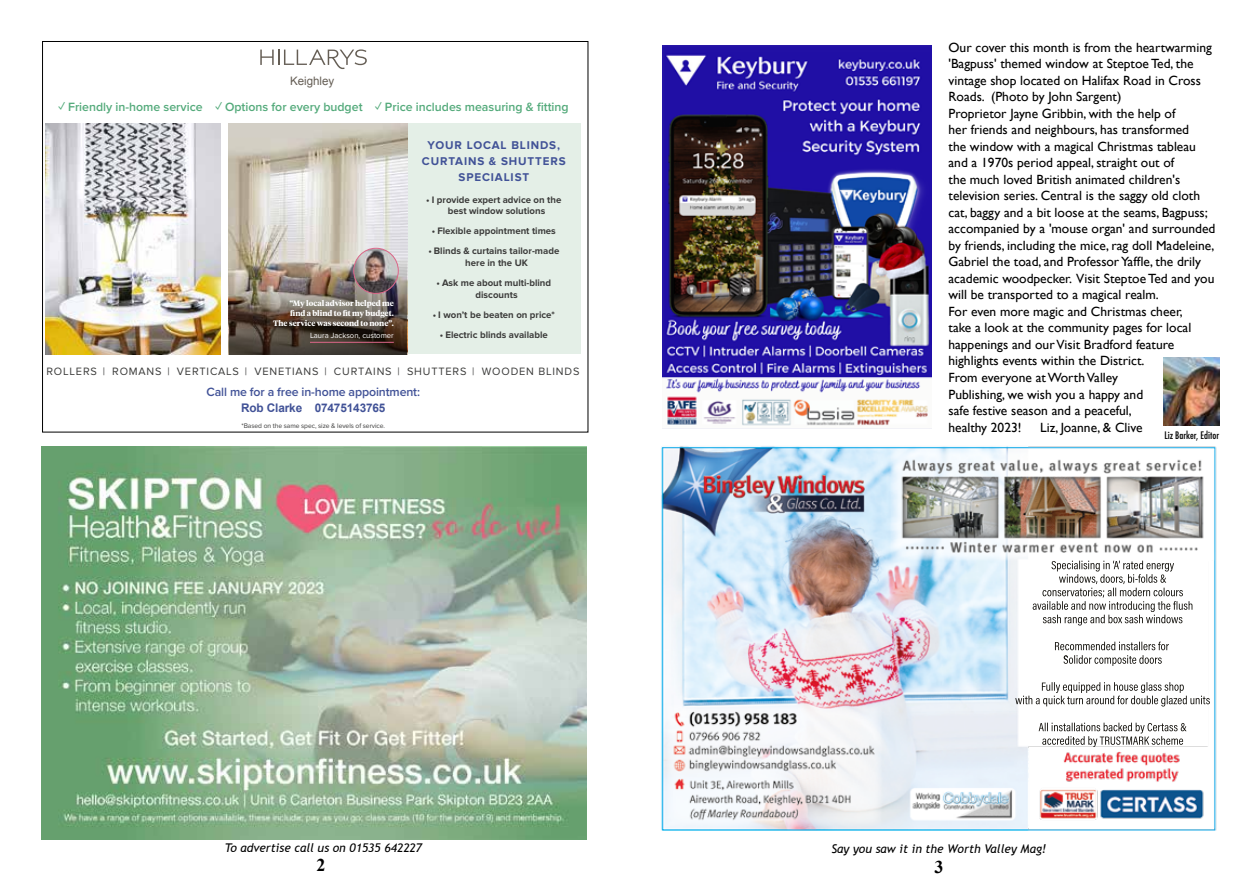
<style>
.page{position:relative;width:1259px;height:893px;background:#fff}
.page>*{position:absolute;margin:0;border:0;box-sizing:border-box;transform-origin:0 0}
.t1{font:700 18px "Times New Roman";color:#000}
.t2{font:13.35px/16.5px "Gill Sans";color:#000}
.t3{font:600 12.45px "Proxima Nova";color:#54aa7b}
.t4{font:600 12.45px "Proxima Nova";letter-spacing:-.01em;color:#415297}
.t5{font:italic 12px "Trebuchet MS";color:#000}
.t6{font:700 11.85px "Arial";letter-spacing:-.01em;color:#415297}
.t7{font:700 11.7px/15.6px "Proxima Nova";letter-spacing:.075em;color:#415297;text-align:center}
.t8{font:11.7px "Arial";color:#655e55}
.t9{font:11.1px "Proxima Nova";letter-spacing:.075em;color:#3c3c3b}
.t10{font:500 condensed 10.05px "Futura";color:#000}
.t11{font:700 9.75px/11.7px "Proxima Nova";color:#3c3c3b;text-align:center}
.t12{font:700 7.8px/9.8px "Tiempos Headline";color:#fff;text-align:right}
.t13{font:7.8px "Proxima Nova";color:#fff}
.t14{font:6.75px "Proxima Nova";letter-spacing:-.01em;color:#3c3c3b}
</style>
<div class="page">
<img style="left:1163px;top:357px;width:57px;height:68px">
<div style="left:406px;top:123px;width:175px;height:231px;background:#e4efe7"></div>
<svg style="left:260px;top:49px;width:107px;height:20px"></svg>
<img style="left:46px;top:123px;width:175px;height:231px">
<img style="left:229px;top:123px;width:178px;height:231px">
<img style="left:229px;top:200px;width:177px;height:154px">
<img style="left:354px;top:248px;width:44px;height:45px;border-radius:22px">
<div style="left:353px;top:248px;width:46px;height:46px;border:1px solid #dc6689;border-radius:50%"></div>
<hr style="left:310px;top:342px;width:84px;height:1px;background:#dc6689">
<img style="left:662px;top:46px;width:270px;height:380px">
<img style="left:661px;top:446px;width:556px;height:384px">
<img style="left:41px;top:446px;width:545px;height:393px">
<p class="t8" style="left:290px;top:73px;width:46px">Keighley</p>
<p class="t3" style="left:58px;top:100px;width:512px">✓ Friendly in-home service ✓ Options for every budget ✓ Price includes measuring &amp; fitting</p>
<p class="t12" style="left:273px;top:298px;width:122px">“My local advisor helped me find a blind to fit my budget.<br>The service was second to none”.</p>
<p class="t13" style="left:310px;top:331px;width:85px">Laura Jackson, customer</p>
<p class="t7" style="left:422px;top:138px;width:145px">YOUR LOCAL BLINDS,<br>CURTAINS &amp; SHUTTERS<br>SPECIALIST</p>
<p class="t11" style="left:426px;top:194px;width:137px">• I provide expert advice on the best window solutions</p>
<p class="t11" style="left:432px;top:226px;width:125px">• Flexible appointment times</p>
<p class="t11" style="left:428px;top:246px;width:132px">• Blinds &amp; curtains tailor-made here in the UK</p>
<p class="t11" style="left:436px;top:277px;width:116px">• Ask me about multi-blind discounts</p>
<p class="t11" style="left:433px;top:309px;width:124px">• I won’t be beaten on price*</p>
<p class="t11" style="left:440px;top:329px;width:109px">• Electric blinds available</p>
<p class="t9" style="left:46px;top:365px;width:534px">ROLLERS | ROMANS | VERTICALS | VENETIANS | CURTAINS | SHUTTERS | WOODEN BLINDS</p>
<p class="t4" style="left:206px;top:384px;width:215px">Call me for a free in-home appointment:</p>
<p class="t6" style="left:241px;top:400px;width:146px">Rob Clarke 07475143765</p>
<p class="t14" style="left:241px;top:422px;width:145px">*Based on the same spec, size &amp; levels of service.</p>
<p class="t2" style="left:948px;top:39px;width:268px">Our cover this month is from the heartwarming 'Bagpuss' themed window at Steptoe Ted, the vintage shop located on Halifax Road in Cross Roads. (Photo by John Sargent)<br>Proprietor Jayne Gribbin, with the help of<br>her friends and neighbours, has transformed<br>the window with a magical Christmas tableau and a 1970s period appeal, straight out of<br>the much loved British animated children's television series. Central is the saggy old cloth cat, baggy and a bit loose at the seams, Bagpuss; accompanied by a 'mouse organ' and surrounded by friends, including the mice, rag doll Madeleine, Gabriel the toad, and Professor Yaffle, the drily academic woodpecker. Visit Steptoe Ted and you will be transported to a magical realm.<br>For even more magic and Christmas cheer,<br>take a look at the community pages for local happenings and our Visit Bradford feature highlights events within the District.<br>From everyone at Worth Valley<br>Publishing, we wish you a happy and<br>safe festive season and a peaceful,<br>healthy 2023!</p>
<p class="t2" style="left:1040px;top:419px;width:104px">Liz, Joanne, &amp; Clive</p>
<p class="t10" style="left:1164px;top:429px;width:56px">Liz Barker, Editor</p>
<p class="t5" style="left:225px;top:841px;width:199px">To advertise call us on 01535 642227</p>
<p class="t5" style="left:831px;top:841px;width:216px">Say you saw it in the Worth Valley Mag!</p>
<h1 class="t1" style="left:934px;top:854px;width:10px">3</h1>
<h1 class="t1" style="left:316px;top:852px;width:10px">2</h1>
</div>
